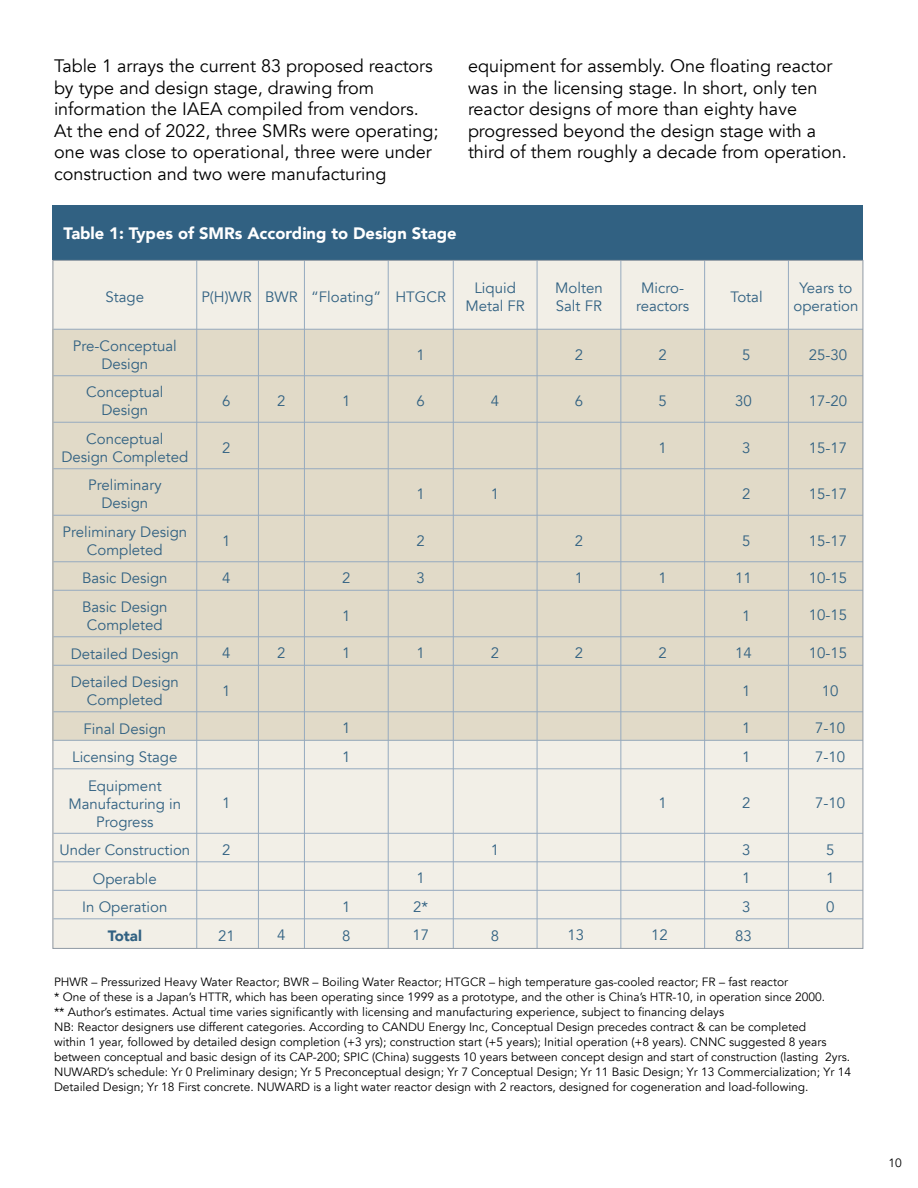
<style>
.page{position:relative;width:918px;height:1188px;background:#fff}
.page>*{position:absolute;margin:0;border:0;box-sizing:border-box;transform-origin:0 0}
.t1{font:18px/21.6px "Avenir";color:#000}
.t2{font:900 16.5px "Avenir";color:#fff}
.t3{font:15px/18px "Avenir";color:#316182;text-align:center}
.t4{font:900 15px "Avenir";color:#316182}
.t5{font:12px/15px "Avenir";color:#000}
</style>
<div class="page">
<div style="left:53px;top:205px;width:810px;height:55px;background:#316182"></div>
<div style="left:53px;top:260px;width:810px;height:689px;background:#f2efe7"></div>
<div style="left:53px;top:330px;width:810px;height:411px;background:#e1dac8"></div>
<hr style="left:196px;top:260px;width:1px;height:689px;background:#96aabf">
<hr style="left:53px;top:329px;width:810px;height:1px;background:#96aabf">
<hr style="left:53px;top:375px;width:810px;height:1px;background:#96aabf">
<hr style="left:53px;top:422px;width:810px;height:1px;background:#96aabf">
<hr style="left:53px;top:468px;width:810px;height:1px;background:#96aabf">
<hr style="left:53px;top:515px;width:810px;height:1px;background:#96aabf">
<hr style="left:53px;top:561px;width:810px;height:1px;background:#96aabf">
<hr style="left:53px;top:590px;width:810px;height:1px;background:#96aabf">
<hr style="left:53px;top:636px;width:810px;height:1px;background:#96aabf">
<hr style="left:53px;top:665px;width:810px;height:1px;background:#96aabf">
<hr style="left:53px;top:711px;width:810px;height:1px;background:#96aabf">
<hr style="left:53px;top:740px;width:810px;height:1px;background:#96aabf">
<hr style="left:53px;top:768px;width:810px;height:1px;background:#96aabf">
<hr style="left:53px;top:833px;width:810px;height:1px;background:#96aabf">
<hr style="left:53px;top:861px;width:810px;height:1px;background:#96aabf">
<hr style="left:53px;top:890px;width:810px;height:1px;background:#96aabf">
<hr style="left:53px;top:918px;width:810px;height:1px;background:#96aabf">
<hr style="left:258px;top:260px;width:1px;height:689px;background:#96aabf">
<hr style="left:304px;top:260px;width:1px;height:689px;background:#96aabf">
<hr style="left:388px;top:260px;width:1px;height:689px;background:#96aabf">
<hr style="left:453px;top:260px;width:1px;height:689px;background:#96aabf">
<hr style="left:537px;top:260px;width:1px;height:689px;background:#96aabf">
<hr style="left:620px;top:260px;width:1px;height:689px;background:#96aabf">
<hr style="left:704px;top:260px;width:1px;height:689px;background:#96aabf">
<hr style="left:788px;top:260px;width:1px;height:689px;background:#96aabf">
<p class="t1" style="left:54px;top:55px;width:386px">Table 1 arrays the current 83 proposed reactors by type and design stage, drawing from information the IAEA compiled from vendors.<br>At the end of 2022, three SMRs were operating; one was close to operational, three were under construction and two were manufacturing</p>
<h1 class="t1" style="left:468px;top:55px;width:380px">equipment for assembly. One floating reactor was in the licensing stage. In short, only ten reactor designs of more than eighty have progressed beyond the design stage with a third of them roughly a decade from operation.</h1>
<h2 class="t2" style="left:64px;top:219px;width:395px">Table 1: Types of SMRs According to Design Stage</h2>
<p class="t3" style="left:106px;top:288px;width:40px">Stage</p>
<p class="t3" style="left:73px;top:337px;width:105px">Pre-Conceptual<br>Design</p>
<p class="t3" style="left:86px;top:384px;width:79px">Conceptual<br>Design</p>
<p class="t3" style="left:61px;top:430px;width:128px">Conceptual<br>Design Completed</p>
<p class="t3" style="left:88px;top:477px;width:75px">Preliminary<br>Design</p>
<p class="t3" style="left:63px;top:523px;width:126px">Preliminary Design<br>Completed</p>
<p class="t3" style="left:82px;top:564px;width:87px;line-height:28.5px;text-align:left">Basic Design<br>Basic Design</p>
<p class="t3" style="left:87px;top:616px;width:77px">Completed</p>
<p class="t3" style="left:71px;top:645px;width:110px">Detailed Design</p>
<p class="t3" style="left:201px;top:288px;width:52px">P(H)WR</p>
<p class="t3" style="left:265px;top:288px;width:34px">BWR</p>
<p class="t3" style="left:311px;top:288px;width:72px">“Floating”</p>
<p class="t3" style="left:222px;top:393px;width:10px">6</p>
<p class="t3" style="left:222px;top:439px;width:10px">2</p>
<p class="t3" style="left:222px;top:532px;width:10px">1</p>
<p class="t3" style="left:222px;top:570px;width:10px">4</p>
<p class="t3" style="left:222px;top:645px;width:10px">4</p>
<p class="t3" style="left:277px;top:392px;width:10px">2</p>
<p class="t3" style="left:277px;top:644px;width:10px">2</p>
<p class="t3" style="left:342px;top:393px;width:10px">1</p>
<p class="t3" style="left:342px;top:570px;width:10px">2</p>
<p class="t3" style="left:342px;top:607px;width:10px">1</p>
<p class="t3" style="left:342px;top:645px;width:10px">1</p>
<p class="t3" style="left:395px;top:288px;width:52px">HTGCR</p>
<p class="t3" style="left:417px;top:346px;width:10px">1</p>
<p class="t3" style="left:417px;top:392px;width:10px">6</p>
<p class="t3" style="left:417px;top:485px;width:10px">1</p>
<p class="t3" style="left:417px;top:532px;width:10px">2</p>
<p class="t3" style="left:417px;top:569px;width:10px">3</p>
<p class="t3" style="left:417px;top:645px;width:10px">1</p>
<p class="t3" style="left:465px;top:279px;width:61px">Liquid<br>Metal FR</p>
<p class="t3" style="left:491px;top:393px;width:10px">4</p>
<p class="t3" style="left:491px;top:486px;width:10px">1</p>
<p class="t3" style="left:491px;top:645px;width:10px">2</p>
<p class="t3" style="left:555px;top:279px;width:49px;text-align:left">Molten<br>Salt FR</p>
<p class="t3" style="left:575px;top:346px;width:10px">2</p>
<p class="t3" style="left:575px;top:393px;width:10px">6</p>
<p class="t3" style="left:575px;top:532px;width:10px">2</p>
<p class="t3" style="left:575px;top:570px;width:10px">1</p>
<p class="t3" style="left:575px;top:645px;width:10px">2</p>
<p class="t3" style="left:636px;top:279px;width:55px">Micro&shy;reactors</p>
<p class="t3" style="left:659px;top:346px;width:10px">2</p>
<p class="t3" style="left:659px;top:392px;width:10px">5</p>
<p class="t3" style="left:659px;top:439px;width:10px">1</p>
<p class="t3" style="left:659px;top:570px;width:10px">1</p>
<p class="t3" style="left:659px;top:645px;width:10px">2</p>
<p class="t3" style="left:730px;top:288px;width:34px">Total</p>
<p class="t3" style="left:742px;top:346px;width:10px">5</p>
<p class="t3" style="left:735px;top:393px;width:18px">30</p>
<p class="t3" style="left:742px;top:439px;width:10px">3</p>
<p class="t3" style="left:742px;top:486px;width:10px">2</p>
<p class="t3" style="left:742px;top:532px;width:10px">5</p>
<p class="t3" style="left:735px;top:570px;width:18px">11</p>
<p class="t3" style="left:742px;top:607px;width:10px">1</p>
<p class="t3" style="left:735px;top:645px;width:18px">14</p>
<p class="t3" style="left:794px;top:279px;width:66px">Years to operation</p>
<p class="t3" style="left:809px;top:346px;width:40px">25-30</p>
<p class="t3" style="left:809px;top:393px;width:40px">17-20</p>
<p class="t3" style="left:809px;top:439px;width:40px">15-17</p>
<p class="t3" style="left:809px;top:486px;width:40px">15-17</p>
<p class="t3" style="left:809px;top:532px;width:40px">15-17</p>
<p class="t3" style="left:809px;top:569px;width:40px">10-15</p>
<p class="t3" style="left:809px;top:606px;width:40px">10-15</p>
<p class="t3" style="left:809px;top:644px;width:40px">10-15</p>
<p class="t3" style="left:71px;top:673px;width:110px">Detailed Design<br>Completed</p>
<p class="t3" style="left:72px;top:714px;width:107px;line-height:28.5px">Final Design<br>Licensing Stage<br>Equipment</p>
<p class="t3" style="left:68px;top:795px;width:114px">Manufacturing in<br>Progress</p>
<p class="t3" style="left:59px;top:836px;width:132px;line-height:28.5px">Under Construction<br>Operable<br>In Operation</p>
<p class="t4" style="left:108px;top:922px;width:36px">Total</p>
<p class="t3" style="left:222px;top:682px;width:10px">1</p>
<p class="t3" style="left:222px;top:795px;width:10px">1</p>
<p class="t3" style="left:222px;top:841px;width:10px">2</p>
<p class="t3" style="left:218px;top:927px;width:18px">21</p>
<p class="t3" style="left:277px;top:927px;width:10px">4</p>
<p class="t3" style="left:342px;top:720px;width:10px">1</p>
<p class="t3" style="left:342px;top:748px;width:10px">1</p>
<p class="t3" style="left:342px;top:893px;width:10px;line-height:28.5px;text-align:left">1<br>8</p>
<p class="t3" style="left:413px;top:864px;width:16px;line-height:28.5px;text-align:left">1<br>2*</p>
<p class="t3" style="left:412px;top:927px;width:18px">17</p>
<p class="t3" style="left:491px;top:841px;width:10px">1</p>
<p class="t3" style="left:491px;top:927px;width:10px">8</p>
<p class="t3" style="left:568px;top:927px;width:18px">13</p>
<p class="t3" style="left:659px;top:795px;width:10px">1</p>
<p class="t3" style="left:651px;top:927px;width:18px">12</p>
<p class="t3" style="left:742px;top:682px;width:10px">1</p>
<p class="t3" style="left:742px;top:714px;width:10px;line-height:28.5px;text-align:left">1<br>1</p>
<p class="t3" style="left:742px;top:795px;width:10px">2</p>
<p class="t3" style="left:742px;top:841px;width:10px">3</p>
<p class="t3" style="left:742px;top:870px;width:10px">1</p>
<p class="t3" style="left:742px;top:898px;width:10px">3</p>
<p class="t3" style="left:735px;top:927px;width:18px">83</p>
<p class="t3" style="left:822px;top:682px;width:18px">10</p>
<p class="t3" style="left:815px;top:714px;width:32px;line-height:28.5px;text-align:left">7-10<br>7-10</p>
<p class="t3" style="left:815px;top:795px;width:32px">7-10</p>
<p class="t3" style="left:826px;top:841px;width:10px">5</p>
<p class="t3" style="left:826px;top:870px;width:10px">1</p>
<p class="t3" style="left:826px;top:898px;width:10px">0</p>
<p class="t5" style="left:54px;top:975px;width:799px">PHWR – Pressurized Heavy Water Reactor; BWR – Boiling Water Reactor; HTGCR – high temperature gas-cooled reactor; FR – fast reactor<br>* One of these is a Japan’s HTTR, which has been operating since 1999 as a prototype, and the other is China’s HTR-10, in operation since 2000.<br>** Author’s estimates. Actual time varies significantly with licensing and manufacturing experience, subject to financing delays<br>NB: Reactor designers use different categories. According to CANDU Energy Inc, Conceptual Design precedes contract &amp; can be completed<br>within 1 year, followed by detailed design completion (+3 yrs); construction start (+5 years); Initial operation (+8 years). CNNC suggested 8 years between conceptual and basic design of its CAP-200; SPIC (China) suggests 10 years between concept design and start of construction (lasting 2yrs.<br>NUWARD’s schedule: Yr 0 Preliminary design; Yr 5 Preconceptual design; Yr 7 Conceptual Design; Yr 11 Basic Design; Yr 13 Commercialization; Yr 14<br>Detailed Design; Yr 18 First concrete. NUWARD is a light water reactor design with 2 reactors, designed for cogeneration and load-following.</p>
<p class="t5" style="left:889px;top:1155px;width:15px">10</p>
</div>
